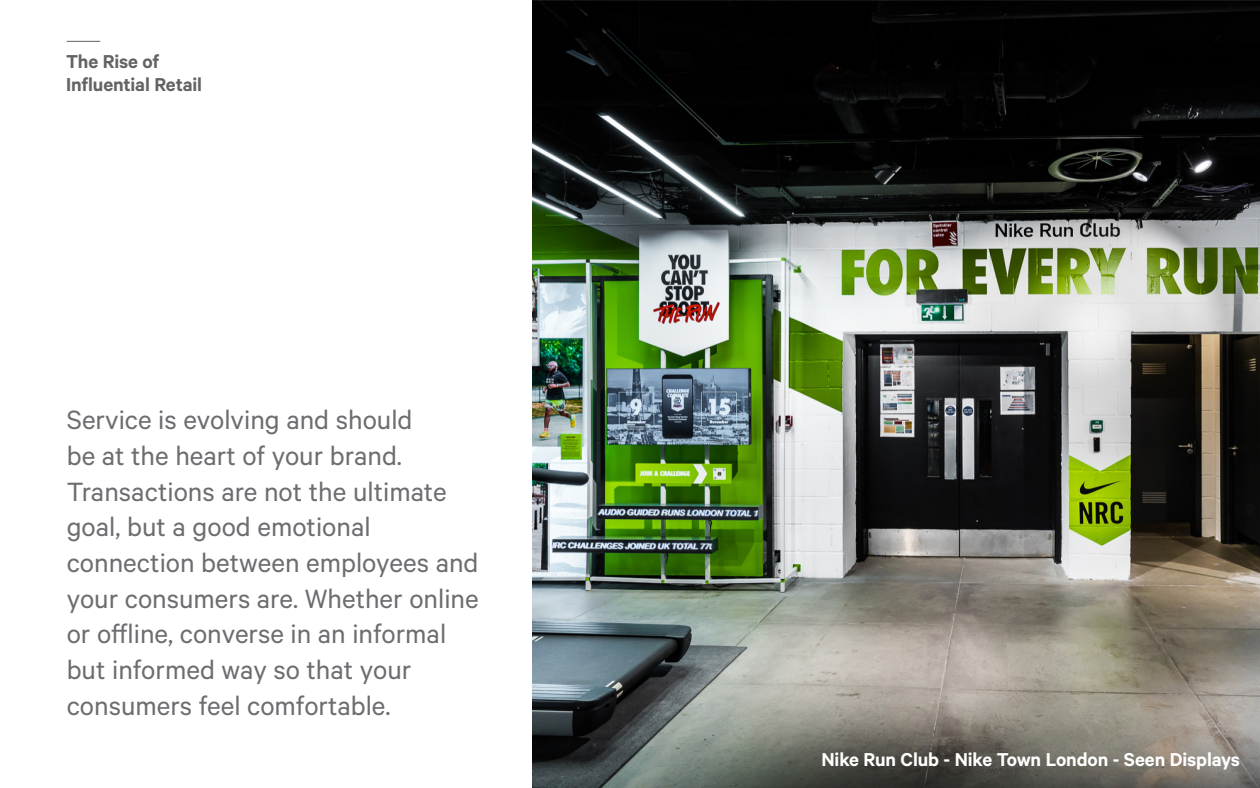
<style>
.page{position:relative;width:1260px;height:788px;background:#fff}
.page>*{position:absolute;margin:0;border:0;box-sizing:border-box;transform-origin:0 0}
.t1{font:29.75px/35.7px "Calibre";color:#6c6d70}
.t2{font:600 21px "Calibre";letter-spacing:-.005em;color:#fff}
.t3{font:600 21px "Calibre";letter-spacing:-.005em;color:#636366}
</style>
<div class="page">
<hr style="left:67px;top:41px;width:33px;height:1px;background:#636366">
<img style="left:532px;top:1px;width:728px;height:786px">
<p class="t3" style="left:66px;top:49px;width:95px">The Rise of</p>
<p class="t3" style="left:66px;top:72px;width:137px">Influential Retail</p>
<p class="t1" style="left:67px;top:401px;width:414px">Service is evolving and should<br>be at the heart of your brand.<br>Transactions are not the ultimate goal, but a good emotional connection between employees and your consumers are. Whether online or offline, converse in an informal but informed way so that your consumers feel comfortable.</p>
<p class="t2" style="left:821px;top:746px;width:420px">Nike Run Club - Nike Town London - Seen Displays</p>
</div>
